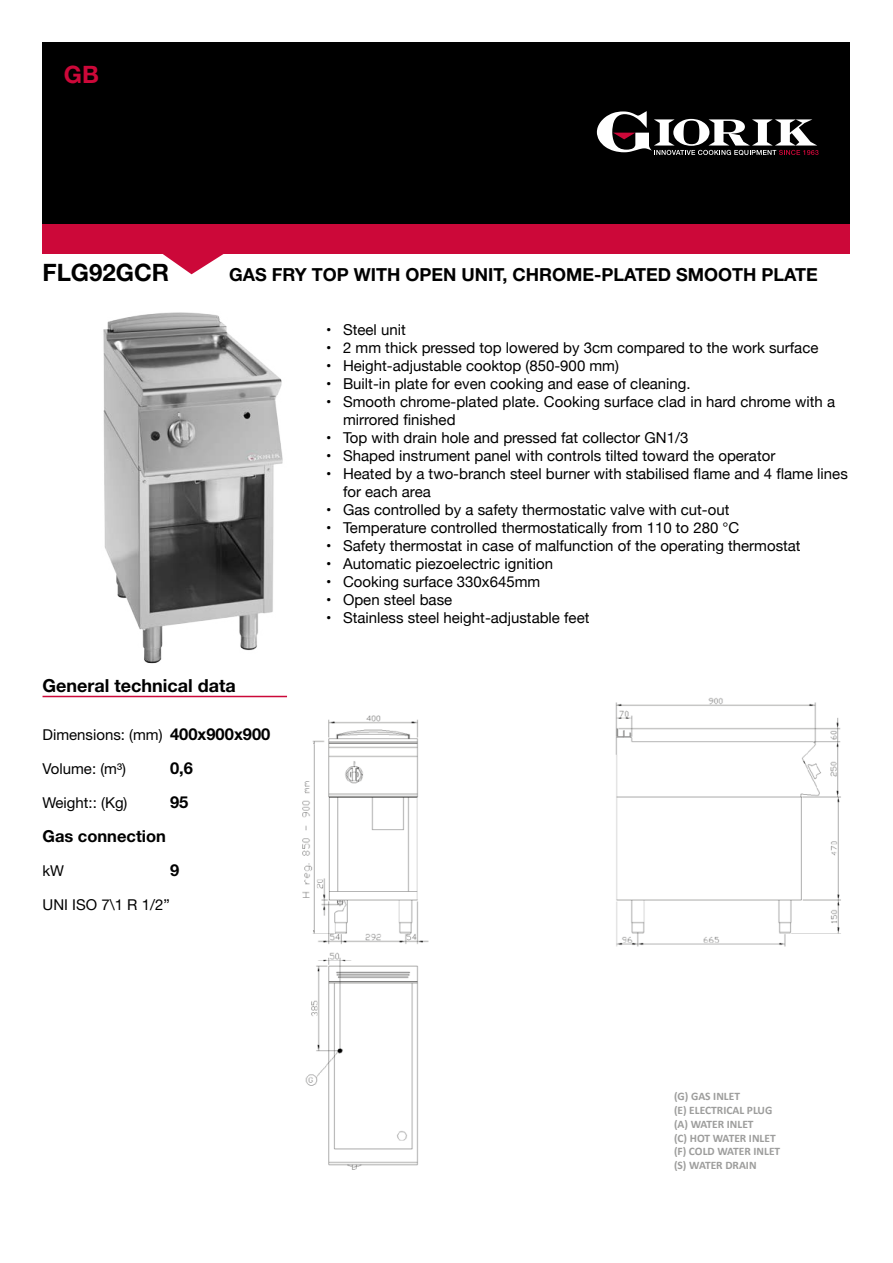
<style>
.page{position:relative;width:893px;height:1263px;background:#fff}
.page>*{position:absolute;margin:0;border:0;box-sizing:border-box;transform-origin:0 0}
.t1{font:700 24px "Helvetica Neue";color:#000}
.t2{font:700 24px "Helvetica Neue";color:#cc0839}
.t3{font:700 18px "Helvetica Neue";color:#000}
.t4{font:700 16.5px "Helvetica Neue";color:#000}
.t5{font:15px/18px "Helvetica Neue";color:#000}
.t6{font:15px "Helvetica Neue";color:#000}
.t7{font:700 11.4px/13.8px "Calibri";color:#9d9d9c}
.s1{font-weight:700;font-size:16.5px}
</style>
<div class="page">
<svg style="left:163px;top:254px;width:61px;height:20px"></svg>
<div style="left:43px;top:224px;width:807px;height:30px;background:#cc0839"></div>
<div style="left:43px;top:43px;width:807px;height:181px;background:#000"></div>
<svg style="left:597px;top:111px;width:222px;height:44px"></svg>
<img style="left:302px;top:697px;width:539px;height:473px">
<hr style="left:43px;top:696px;width:244px;height:1px;background:#cc0839">
<img style="left:103px;top:312px;width:180px;height:352px">
<h1 class="t2" style="left:64px;top:59px;width:37px">GB</h1>
<h1 class="t1" style="left:43px;top:258px;width:128px">FLG92GCR</h1>
<p class="t3" style="left:229px;top:264px;width:590px">GAS FRY TOP WITH OPEN UNIT, CHROME-PLATED SMOOTH PLATE</p>
<p class="t3" style="left:43px;top:674px;width:195px">General technical data</p>
<p class="t6" style="left:43px;top:726px;width:229px">Dimensions: (mm) <span class="s1">400x900x900</span></p>
<p class="t6" style="left:43px;top:760px;width:85px">Volume: (m³)</p>
<p class="t4" style="left:170px;top:758px;width:24px">0,6</p>
<p class="t6" style="left:43px;top:794px;width:86px">Weight:: (Kg)</p>
<p class="t4" style="left:170px;top:792px;width:20px">95</p>
<p class="t4" style="left:43px;top:826px;width:125px">Gas connection</p>
<p class="t6" style="left:43px;top:862px;width:23px">kW</p>
<p class="t4" style="left:170px;top:860px;width:11px">9</p>
<p class="t6" style="left:43px;top:896px;width:129px">UNI ISO 7\1 R 1/2”</p>
<p class="t5" style="left:326px;top:322px;width:81px">• Steel unit</p>
<p class="t5" style="left:326px;top:340px;width:494px">• 2 mm thick pressed top lowered by 3cm compared to the work surface</p>
<p class="t5" style="left:326px;top:358px;width:294px">• Height-adjustable cooktop (850-900 mm)</p>
<p class="t5" style="left:326px;top:376px;width:366px">• Built-in plate for even cooking and ease of cleaning.</p>
<p class="t5" style="left:343px;top:394px;width:494px;text-indent:-17px">• Smooth chrome-plated plate. Cooking surface clad in hard chrome with a mirrored finished</p>
<p class="t5" style="left:326px;top:430px;width:364px">• Top with drain hole and pressed fat collector GN1/3</p>
<p class="t5" style="left:326px;top:448px;width:451px">• Shaped instrument panel with controls tilted toward the operator</p>
<p class="t5" style="left:343px;top:466px;width:506px;text-indent:-17px">• Heated by a two-branch steel burner with stabilised flame and 4 flame lines for each area</p>
<p class="t5" style="left:326px;top:502px;width:405px">• Gas controlled by a safety thermostatic valve with cut-out</p>
<p class="t5" style="left:326px;top:520px;width:415px">• Temperature controlled thermostatically from 110 to 280 °C</p>
<p class="t5" style="left:326px;top:538px;width:476px">• Safety thermostat in case of malfunction of the operating thermostat</p>
<p class="t5" style="left:326px;top:556px;width:229px">• Automatic piezoelectric ignition</p>
<p class="t5" style="left:326px;top:574px;width:216px">• Cooking surface 330x645mm</p>
<p class="t5" style="left:326px;top:592px;width:128px">• Open steel base</p>
<p class="t5" style="left:326px;top:610px;width:265px">• Stainless steel height-adjustable feet</p>
<p class="t7" style="left:674px;top:1090px;width:108px">(G) GAS INLET<br>(E) ELECTRICAL PLUG (A) WATER INLET<br>(C) HOT WATER INLET (F) COLD WATER INLET (S) WATER DRAIN</p>
</div>
